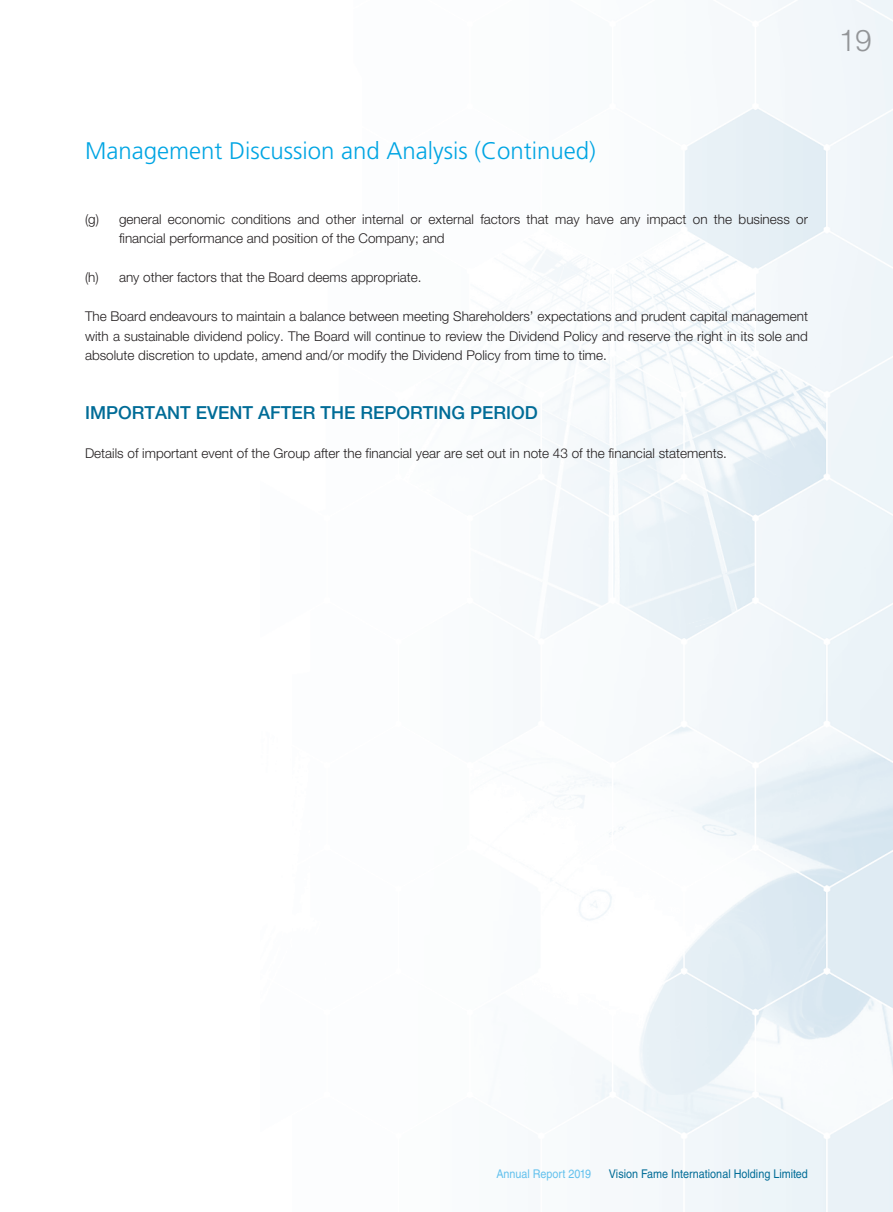
<style>
.page{position:relative;width:893px;height:1212px;background:#fff}
.page>*{position:absolute;margin:0;border:0;box-sizing:border-box;transform-origin:0 0}
.t1{font:300 30px "Helvetica LT Std";color:#939598}
.t2{font:300 24px "Frutiger LT Std";color:#00a5e3}
.t3{font:500 18px "Helvetica Neue LT Std";color:#006c97}
.t4{font:300 13.5px/19.5px "Helvetica Neue LT Std";color:#231f20}
.t5{font:12px "Helvetica LT Std";color:#006c97;scale:.9 1}
.t6{font:12px "Helvetica LT Std";color:#63c1ed;scale:.9 1}
</style>
<div class="page">
<img style="left:529px;top:0;width:364px;height:1212px">
<h1 class="t1" style="left:838px;top:22px;width:35px">19</h1>
<h2 class="t2" style="left:85px;top:137px;width:512px">Management Discussion and Analysis (Continued)</h2>
<p class="t4" style="left:119px;top:209px;width:690px;text-indent:-34px">(g) general economic conditions and other internal or external factors that may have any impact on the business or financial performance and position of the Company; and</p>
<p class="t4" style="left:85px;top:267px;width:338px">(h) any other factors that the Board deems appropriate.</p>
<p class="t4" style="left:85px;top:306px;width:724px;text-align:justify">The Board endeavours to maintain a balance between meeting Shareholders’ expectations and prudent capital management with a sustainable dividend policy. The Board will continue to review the Dividend Policy and reserve the right in its sole and absolute discretion to update, amend and/or modify the Dividend Policy from time to time.</p>
<h3 class="t3" style="left:85px;top:402px;width:454px">IMPORTANT EVENT AFTER THE REPORTING PERIOD</h3>
<p class="t4" style="left:85px;top:443px;width:643px">Details of important event of the Group after the financial year are set out in note 43 of the financial statements.</p>
<p class="t6" style="left:496px;top:1167px;width:107px">Annual Report 2019</p>
<p class="t5" style="left:609px;top:1167px;width:223px">Vision Fame International Holding Limited</p>
</div>
